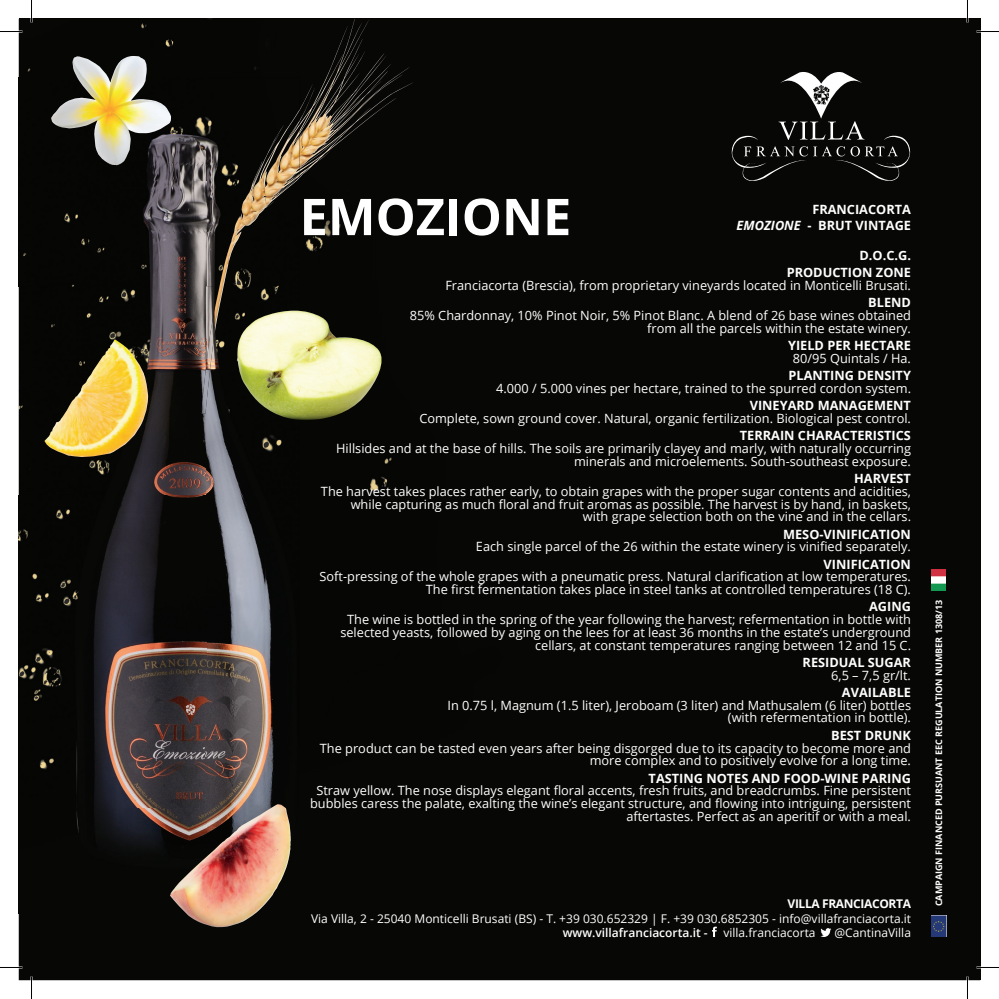
<style>
.page{position:relative;width:999px;height:999px;background:#fff}
.page>*{position:absolute;margin:0;border:0;box-sizing:border-box;transform-origin:0 0}
.t1{font:700 50.7px "Open Sans";color:#fff}
.t2{font:12.75px/12.8px "Open Sans";color:#fff;text-align:right}
.t3{font:700 12.75px/15.3px "Open Sans";color:#fff;text-align:right}
.t4{font:12px "Open Sans";color:#fff}
.t5{font:600 12px "Open Sans";color:#fff}
.t6{font:700 12px "Open Sans";letter-spacing:-.03em;color:#fff}
.t7{font:700 9px "Open Sans";color:#fff}
.s1{font-style:italic}
</style>
<div class="page">
<div style="left:19px;top:19px;width:961px;height:961px;background:#070301"></div>
<img style="left:369px;top:53px;width:18px;height:66px">
<img style="left:299px;top:19px;width:70px;height:157px">
<img style="left:19px;top:110px;width:280px;height:744px">
<img style="left:262px;top:120px;width:37px;height:87px">
<img style="left:227px;top:165px;width:39px;height:98px">
<img style="left:206px;top:253px;width:23px;height:111px">
<img style="left:201px;top:364px;width:10px;height:50px">
<img style="left:51px;top:56px;width:121px;height:109px">
<img style="left:236px;top:310px;width:146px;height:112px">
<img style="left:44px;top:339px;width:104px;height:118px">
<img style="left:170px;top:804px;width:121px;height:123px">
<svg style="left:731px;top:71px;width:180px;height:110px"></svg>
<svg style="left:712px;top:926px;width:5px;height:10px"></svg>
<svg style="left:820px;top:928px;width:11px;height:8px"></svg>
<img style="left:931px;top:569px;width:14px;height:21px">
<img style="left:931px;top:915px;width:15px;height:21px">
<hr style="left:0;top:966px;width:22px;height:2px;background:#fff">
<hr style="left:976px;top:966px;width:22px;height:2px;background:#fff">
<hr style="left:966px;top:0;width:2px;height:22px;background:#fff">
<hr style="left:966px;top:976px;width:2px;height:22px;background:#fff">
<svg style="left:0;top:31px;width:19px;height:1px"></svg>
<svg style="left:976px;top:31px;width:22px;height:1px"></svg>
<svg style="left:0;top:967px;width:22px;height:1px"></svg>
<svg style="left:976px;top:967px;width:22px;height:1px"></svg>
<svg style="left:31px;top:0;width:1px;height:19px"></svg>
<svg style="left:31px;top:976px;width:1px;height:22px"></svg>
<svg style="left:967px;top:0;width:1px;height:22px"></svg>
<svg style="left:967px;top:976px;width:1px;height:22px"></svg>
<h1 class="t1" style="left:299px;top:181px;width:273px">EMOZIONE</h1>
<p class="t3" style="left:736px;top:202px;width:176px">FRANCIACORTA<br><span class="s1">EMOZIONE</span> - BRUT VINTAGE</p>
<p class="t3" style="left:786px;top:246px;width:126px;line-height:17.2px">D.O.C.G.<br>PRODUCTION ZONE</p>
<p class="t2" style="left:445px;top:279px;width:467px">Franciacorta (Brescia), from proprietary vineyards located in Monticelli Brusati.</p>
<p class="t3" style="left:868px;top:295px;width:44px">BLEND</p>
<p class="t2" style="left:410px;top:309px;width:502px">85% Chardonnay, 10% Pinot Noir, 5% Pinot Blanc. A blend of 26 base wines obtained from all the parcels within the estate winery.</p>
<p class="t3" style="left:788px;top:337px;width:124px">YIELD PER HECTARE</p>
<p class="t2" style="left:792px;top:351px;width:120px">80/95 Quintals / Ha.</p>
<p class="t3" style="left:788px;top:367px;width:124px">PLANTING DENSITY</p>
<p class="t2" style="left:496px;top:381px;width:416px">4.000 / 5.000 vines per hectare, trained to the spurred cordon system.</p>
<p class="t3" style="left:749px;top:397px;width:163px">VINEYARD MANAGEMENT</p>
<p class="t2" style="left:419px;top:411px;width:493px">Complete, sown ground cover. Natural, organic fertilization. Biological pest control.</p>
<p class="t3" style="left:739px;top:427px;width:172px">TERRAIN CHARACTERISTICS</p>
<p class="t2" style="left:336px;top:441px;width:576px">Hillsides and at the base of hills. The soils are primarily clayey and marly, with naturally occurring minerals and microelements. South-southeast exposure.</p>
<p class="t3" style="left:854px;top:470px;width:58px">HARVEST</p>
<p class="t2" style="left:321px;top:484px;width:591px">The harvest takes places rather early, to obtain grapes with the proper sugar contents and acidities, while capturing as much floral and fruit aromas as possible. The harvest is by hand, in baskets,<br>with grape selection both on the vine and in the cellars.</p>
<p class="t3" style="left:783px;top:526px;width:129px">MESO-VINIFICATION</p>
<p class="t2" style="left:476px;top:540px;width:436px">Each single parcel of the 26 within the estate winery is vinified separately.</p>
<p class="t3" style="left:823px;top:556px;width:89px">VINIFICATION</p>
<p class="t2" style="left:319px;top:570px;width:593px">Soft-pressing of the whole grapes with a pneumatic press. Natural clarification at low temperatures.<br>The first fermentation takes place in steel tanks at controlled temperatures (18 C).</p>
<p class="t3" style="left:869px;top:598px;width:43px">AGING</p>
<p class="t2" style="left:340px;top:612px;width:572px">The wine is bottled in the spring of the year following the harvest; refermentation in bottle with selected yeasts, followed by aging on the lees for at least 36 months in the estate’s underground cellars, at constant temperatures ranging between 12 and 15 C.</p>
<p class="t3" style="left:802px;top:654px;width:110px">RESIDUAL SUGAR</p>
<p class="t2" style="left:831px;top:668px;width:81px">6,5 – 7,5 gr/lt.</p>
<p class="t3" style="left:841px;top:684px;width:71px">AVAILABLE</p>
<p class="t2" style="left:447px;top:698px;width:465px">In 0.75 l, Magnum (1.5 liter), Jeroboam (3 liter) and Mathusalem (6 liter) bottles (with refermentation in bottle).</p>
<p class="t3" style="left:831px;top:727px;width:81px">BEST DRUNK</p>
<p class="t2" style="left:320px;top:741px;width:592px">The product can be tasted even years after being disgorged due to its capacity to become more and more complex and to positively evolve for a long time.</p>
<p class="t3" style="left:648px;top:769px;width:264px">TASTING NOTES AND FOOD-WINE PARING</p>
<p class="t2" style="left:310px;top:784px;width:602px">Straw yellow. The nose displays elegant floral accents, fresh fruits, and breadcrumbs. Fine persistent bubbles caress the palate, exalting the wine’s elegant structure, and flowing into intriguing, persistent aftertastes. Perfect as an aperitif or with a meal.</p>
<p class="t6" style="left:787px;top:895px;width:125px">VILLA FRANCIACORTA</p>
<p class="t4" style="left:311px;top:909px;width:601px">Via Villa, 2 - 25040 Monticelli Brusati (BS) - T. +39 030.652329 | F. +39 030.6852305 - info@villafranciacorta.it</p>
<p class="t5" style="left:562px;top:924px;width:146px">www.villafranciacorta.it -</p>
<p class="t4" style="left:723px;top:924px;width:94px">villa.franciacorta</p>
<p class="t4" style="left:834px;top:924px;width:78px">@CantinaVilla</p>
<p class="t7" style="left:932px;top:906px;width:308px;rotate:-90deg">CAMPAIGN FINANCED PURSUANT EEC REGULATION NUMBER 1308/13</p>
</div>
